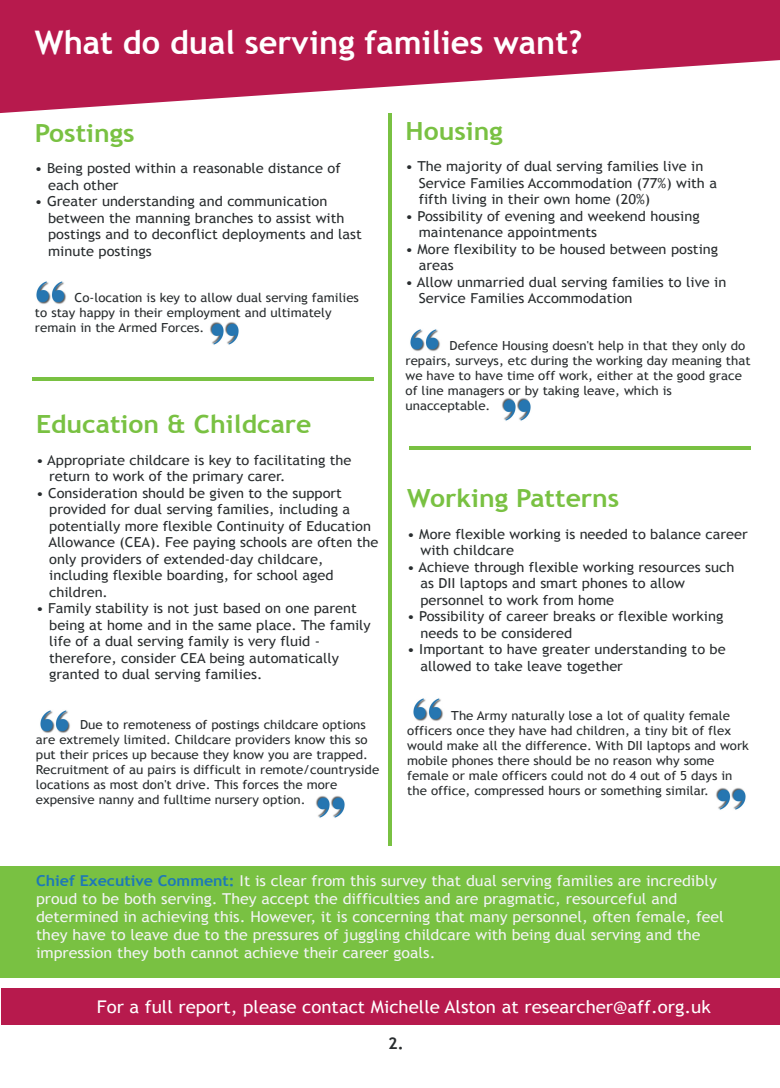
<style>
.page{position:relative;width:780px;height:1088px;background:#fff}
.page>*{position:absolute;margin:0;border:0;box-sizing:border-box;transform-origin:0 0}
.t1{font:700 32.5px "Trebuchet MS";color:#fff}
.t2{font:700 25px "Trebuchet MS";color:#79c142;scale:1.06 1}
.t3{font:17.5px "Trebuchet MS";color:#fff;scale:1.06 1}
.t4{font:700 16.25px "Trebuchet MS";color:#292d2f}
.t5{font:15px/18px "Trebuchet MS";color:#f2f3f4;scale:1.06 1}
.t6{font:13.75px/16.5px "Trebuchet MS";color:#292d2f;scale:1.06 1}
.t7{font:12.5px/15px "Trebuchet MS";color:#292d2f;scale:1.06 1}
.s1{font-weight:700;color:#1d78b7}
</style>
<div class="page">
<svg style="left:0;top:0;width:780px;height:113px;fill:#b71a4d"></svg>
<div style="left:0;top:867px;width:780px;height:111px;background:#79c142"></div>
<div style="left:2px;top:988px;width:778px;height:37px;background:#b71a4d"></div>
<img style="left:210px;top:322px;width:29px;height:23px">
<img style="left:36px;top:281px;width:30px;height:23px">
<img style="left:502px;top:398px;width:29px;height:23px">
<img style="left:410px;top:329px;width:30px;height:22px">
<img style="left:316px;top:796px;width:29px;height:22px">
<img style="left:40px;top:710px;width:30px;height:23px">
<img style="left:716px;top:788px;width:30px;height:22px">
<img style="left:413px;top:698px;width:30px;height:23px">
<hr style="left:388px;top:113px;width:4px;height:732px;background:#79c142">
<hr style="left:33px;top:377px;width:341px;height:3px;background:#79c142">
<hr style="left:409px;top:446px;width:341px;height:4px;background:#79c142">
<h1 class="t1" style="left:35px;top:22px;width:549px">What do dual serving families want?</h1>
<h2 class="t2" style="left:35px;top:117px;width:96px">Postings</h2>
<p class="t6" style="left:48px;top:160px;width:277px;text-indent:-13px">• Being posted within a reasonable distance of each other</p>
<p class="t6" style="left:48px;top:193px;width:297px;text-indent:-13px">• Greater understanding and communication between the manning branches to assist with postings and to deconflict deployments and last minute postings</p>
<p class="t7" style="left:35px;top:290px;width:307px;text-indent:40px">Co-location is key to allow dual serving families to stay happy in their employment and ultimately remain in the Armed Forces.</p>
<h2 class="t2" style="left:36px;top:409px;width:261px">Education &amp; Childcare</h2>
<p class="t6" style="left:49px;top:452px;width:287px;text-indent:-13px">• Appropriate childcare is key to facilitating the return to work of the primary carer.</p>
<p class="t6" style="left:48px;top:485px;width:313px;text-indent:-12px">• Consideration should be given to the support provided for dual serving families, including a potentially more flexible Continuity of Education Allowance (CEA). Fee paying schools are often the only providers of extended-day childcare, including flexible boarding, for school aged children.</p>
<p class="t6" style="left:49px;top:600px;width:305px;text-indent:-13px">• Family stability is not just based on one parent being at home and in the same place. The family life of a dual serving family is very fluid - therefore, consider CEA being automatically granted to dual serving families.</p>
<p class="t7" style="left:36px;top:717px;width:325px;text-indent:44px">Due to remoteness of postings childcare options are extremely limited. Childcare providers know this so put their prices up because they know you are trapped.<br>Recruitment of au pairs is difficult in remote/countryside locations as most don't drive. This forces the more expensive nanny and fulltime nursery option.</p>
<h2 class="t2" style="left:405px;top:115px;width:93px">Housing</h2>
<p class="t6" style="left:418px;top:158px;width:283px;text-indent:-13px">• The majority of dual serving families live in<br>Service Families Accommodation (77%) with a fifth living in their own home (20%)</p>
<p class="t6" style="left:418px;top:208px;width:266px;text-indent:-13px">• Possibility of evening and weekend housing maintenance appointments</p>
<p class="t6" style="left:418px;top:241px;width:284px;text-indent:-13px">• More flexibility to be housed between posting areas</p>
<p class="t6" style="left:418px;top:274px;width:292px;text-indent:-13px">• Allow unmarried dual serving families to live in<br>Service Families Accommodation</p>
<p class="t7" style="left:405px;top:338px;width:327px;text-indent:44px">Defence Housing doesn't help in that they only do repairs, surveys, etc during the working day meaning that we have to have time off work, either at the good grace of line managers or by taking leave, which is unacceptable.</p>
<h2 class="t2" style="left:407px;top:483px;width:202px">Working Patterns</h2>
<p class="t6" style="left:420px;top:525px;width:310px;text-indent:-13px">• More flexible working is needed to balance career with childcare</p>
<p class="t6" style="left:420px;top:558px;width:297px;text-indent:-13px">• Achieve through flexible working resources such as DII laptops and smart phones to allow personnel to work from home</p>
<p class="t6" style="left:420px;top:608px;width:287px;text-indent:-13px">• Possibility of career breaks or flexible working needs to be considered</p>
<p class="t6" style="left:420px;top:641px;width:289px;text-indent:-13px">• Important to have greater understanding to be allowed to take leave together</p>
<p class="t7" style="left:407px;top:708px;width:324px;text-indent:44px">The Army naturally lose a lot of quality female officers once they have had children, a tiny bit of flex would make all the difference. With DII laptops and work mobile phones there should be no reason why some female or male officers could not do 4 out of 5 days in the office, compressed hours or something similar.</p>
<p class="t5" style="left:36px;top:872px;width:650px"><span class="s1">Chief Executive Comment:</span> It is clear from this survey that dual serving families are incredibly proud to be both serving. They accept the difficulties and are pragmatic, resourceful and determined in achieving this. However, it is concerning that many personnel, often female, feel they have to leave due to the pressures of juggling childcare with being dual serving and the impression they both cannot achieve their career goals.</p>
<p class="t3" style="left:97px;top:995px;width:580px">For a full report, please contact Michelle Alston at researcher@aff.org.uk</p>
<p class="t4" style="left:388px;top:1033px;width:17px">2.</p>
</div>
